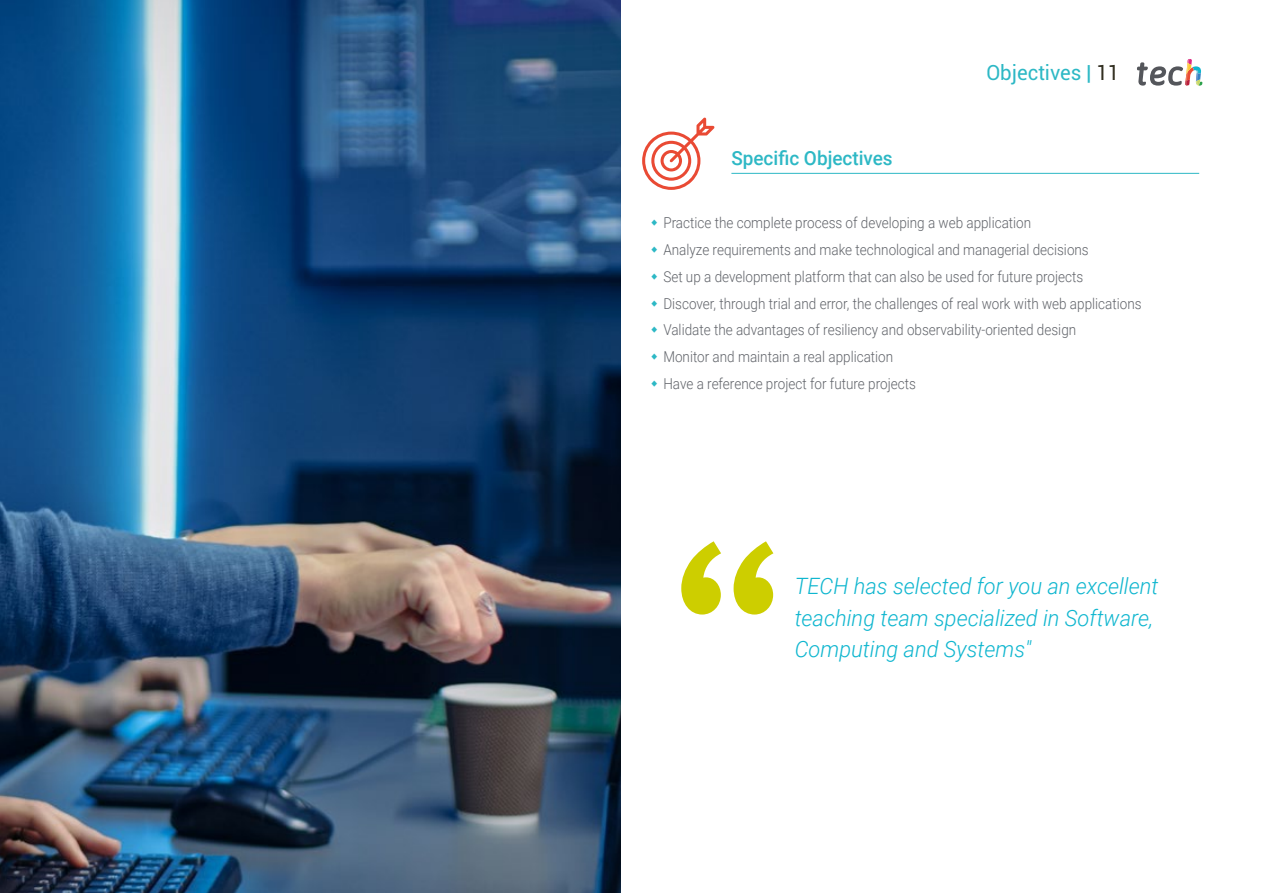
<style>
.page{position:relative;width:1263px;height:893px;background:#fff}
.page>*{position:absolute;margin:0;border:0;box-sizing:border-box;transform-origin:0 0}
.t1{font:italic 300 22.5px/31.5px "Roboto";color:#0fb6cf}
.t2{font:21px "Roboto";color:#2db8c5}
.t3{font:500 19.5px "Roboto";color:#2db8c5}
.t4{font:300 15px/26.7px "Roboto";color:#61646a;scale:.9 1}
.s1{color:#312e20}
</style>
<div class="page">
<hr style="left:731px;top:173px;width:468px;height:1px;background:#2db8c5">
<img style="left:0;top:0;width:621px;height:893px">
<svg style="left:1137px;top:59px;width:65px;height:27px"></svg>
<svg style="left:681px;top:541px;width:92px;height:73px"></svg>
<svg style="left:642px;top:117px;width:72px;height:73px"></svg>
<h3 class="t3" style="left:731px;top:144px;width:163px">Specific Objectives</h3>
<h2 class="t2" style="left:986px;top:57px;width:135px">Objectives | <span class="s1">11</span></h2>
<p class="t4" style="left:663px;top:209px;width:533px">Practice the complete process of developing a web application<br>Analyze requirements and make technological and managerial decisions<br>Set up a development platform that can also be used for future projects<br>Discover, through trial and error, the challenges of real work with web applications Validate the advantages of resiliency and observability-oriented design<br>Monitor and maintain a real application<br>Have a reference project for future projects</p>
<h1 class="t1" style="left:795px;top:569px;width:365px">TECH has selected for you an excellent teaching team specialized in Software,<br>Computing and Systems"</h1>
</div>
